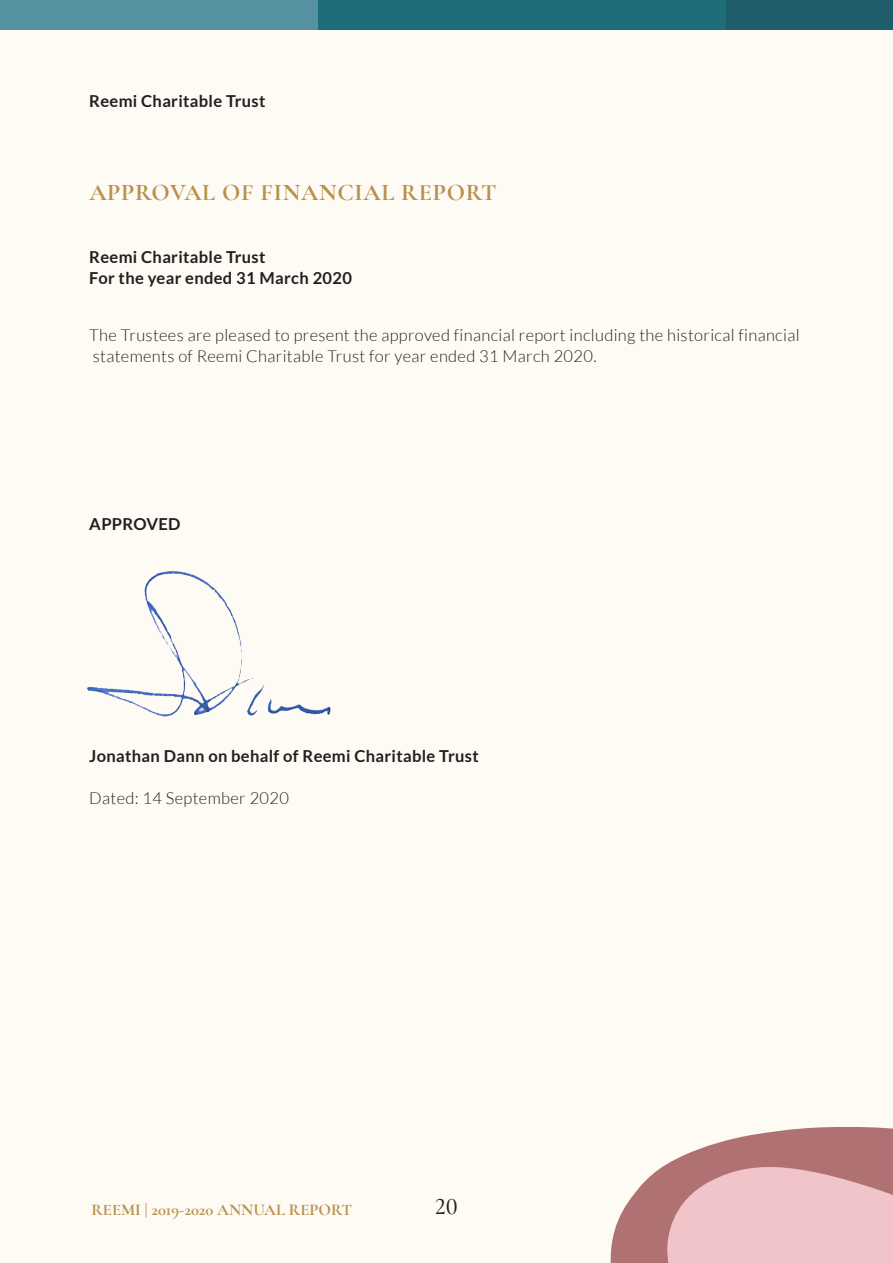
<style>
.page{position:relative;width:893px;height:1263px;background:#fefbf5}
.page>*{position:absolute;margin:0;border:0;box-sizing:border-box;transform-origin:0 0}
.content_text{font:700 24px "Cormorant Garamond";letter-spacing:.03em;color:#b9914b}
.t1{font:500 24px "Cormorant Garamond";color:#231f20}
.t2{font:300 16.5px "Lato";letter-spacing:.02em;color:#231f20}
.t3{font:700 16.5px "Lato";letter-spacing:.02em;color:#231f20}
.t4{font:700 16.5px "Cormorant Garamond";color:#b9914b}
</style>
<div class="page">
<div style="left:0;top:0;width:525px;height:30px;background:#5691a1"></div>
<div style="left:319px;top:0;width:427px;height:30px;background:#1e6e7a"></div>
<div style="left:727px;top:0;width:166px;height:30px;background:#205d6b"></div>
<svg style="left:610px;top:1127px;width:283px;height:136px;background:#daadaf"></svg>
<img style="left:87px;top:571px;width:244px;height:146px">
<p class="t3" style="left:89px;top:91px;width:178px">Reemi Charitable Trust</p>
<p class="content_text" style="left:89px;top:178px;width:409px">APPROVAL OF FINANCIAL REPORT</p>
<p class="t3" style="left:89px;top:248px;width:178px">Reemi Charitable Trust</p>
<p class="t3" style="left:89px;top:269px;width:264px">For the year ended 31 March 2020</p>
<p class="t2" style="left:89px;top:327px;width:712px">The Trustees are pleased to present the approved financial report including the historical financial</p>
<p class="t2" style="left:93px;top:348px;width:505px">statements of Reemi Charitable Trust for year ended 31 March 2020.</p>
<p class="t3" style="left:89px;top:515px;width:93px">APPROVED</p>
<p class="t3" style="left:89px;top:746px;width:391px">Jonathan Dann on behalf of Reemi Charitable Trust</p>
<p class="t2" style="left:89px;top:789px;width:201px">Dated: 14 September 2020</p>
<p class="t4" style="left:91px;top:1199px;width:262px">REEMI | 2019-2020 ANNUAL REPORT</p>
<h1 class="t1" style="left:435px;top:1192px;width:24px">20</h1>
</div>
